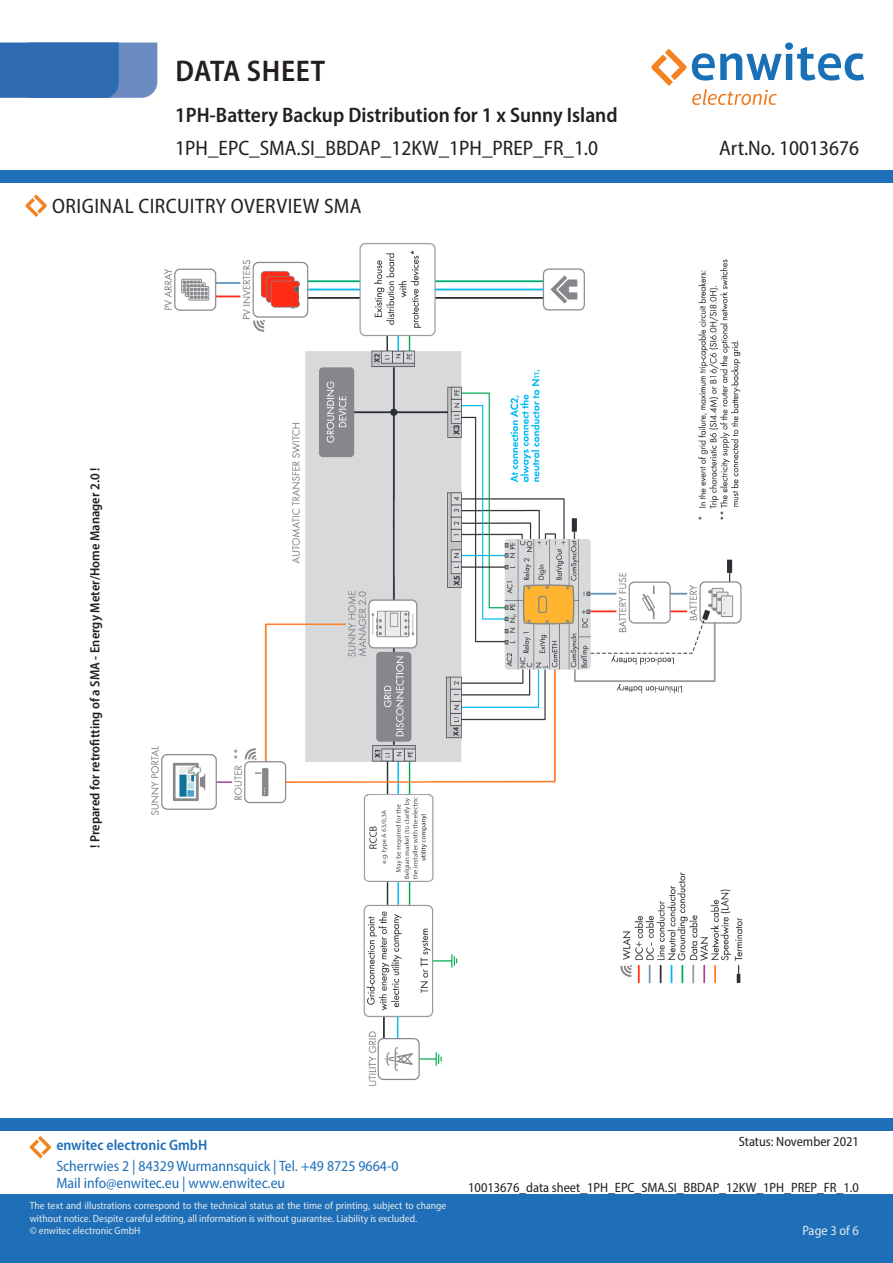
<style>
.page{position:relative;width:893px;height:1263px;background:#fff}
.page>*{position:absolute;margin:0;border:0;box-sizing:border-box;transform-origin:0 0}
.t1{font:600 semi-condensed 30px "Myriad Pro";letter-spacing:.02em;color:#231f20}
.t2{font:semi-condensed 21px "Myriad Pro";color:#231f20}
.t3{font:600 semi-condensed 21px "Myriad Pro";color:#231f20}
.t4{font:semi-condensed 21px "Myriad Pro";letter-spacing:.02em;color:#231f20}
.t5{font:semi-condensed 15px/16.5px "Myriad Pro";color:#1f6fb8}
.t6{font:600 semi-condensed 15px "Myriad Pro";color:#1f6fb8}
.t7{font:semi-condensed 13.5px "Myriad Pro";color:#231f20}
.t8{font:600 semi-condensed 13.5px "Myriad Pro";color:#231f20}
.t9{font:semi-condensed 13.5px "Myriad Pro";color:#e3e9ec}
.t10{font:semi-condensed 10.5px/12.6px "Myriad Pro";color:#e3e9ec}
</style>
<div class="page">
<div style="left:0;top:1195px;width:893px;height:68px;background:#1f6fb8"></div>
<svg style="left:692px;top:89px;width:85px;height:16px"></svg>
<svg style="left:692px;top:43px;width:172px;height:38px"></svg>
<svg style="left:651px;top:49px;width:35px;height:37px"></svg>
<div style="left:0;top:170px;width:893px;height:13px;background:#1f6fb8"></div>
<svg style="left:30px;top:1136px;width:21px;height:22px"></svg>
<div style="left:0;top:1118px;width:893px;height:12px;background:#1f6fb8"></div>
<svg style="left:0;top:43px;width:157px;height:55px;background:#3e73b6"></svg>
<svg style="left:26px;top:194px;width:21px;height:23px"></svg>
<img style="left:151px;top:243px;width:592px;height:843px">
<h1 class="t1" style="left:176px;top:53px;width:151px">DATA SHEET</h1>
<h2 class="t3" style="left:175px;top:102px;width:444px">1PH-Battery Backup Distribution for 1 x Sunny Island</h2>
<h2 class="t2" style="left:175px;top:135px;width:424px">1PH_EPC_SMA.SI_BBDAP_12KW_1PH_PREP_FR_1.0</h2>
<h2 class="t2" style="left:719px;top:135px;width:141px">Art.No. 10013676</h2>
<p class="t4" style="left:52px;top:193px;width:311px">ORIGINAL CIRCUITRY OVERVIEW SMA</p>
<p class="t8" style="left:86px;top:848px;width:382px;rotate:-90deg">! Prepared for retrofitting of a SMA - Energy Meter/Home Manager 2.0 !</p>
<h3 class="t6" style="left:56px;top:1136px;width:152px">enwitec electronic GmbH</h3>
<h3 class="t5" style="left:56px;top:1158px;width:344px">Scherrwies 2 | 84329 Wurmannsquick | Tel. +49 8725 9664-0<br>Mail info@enwitec.eu | www.enwitec.eu</h3>
<p class="t10" style="left:30px;top:1199px;width:418px">The text and illustrations correspond to the technical status at the time of printing, subject to change without notice. Despite careful editing, all information is without guarantee. Liability is excluded.<br>© enwitec electronic GmbH</p>
<p class="t7" style="left:739px;top:1133px;width:122px">Status: November 2021</p>
<p class="t7" style="left:468px;top:1179px;width:392px">10013676_data sheet_1PH_EPC_SMA.SI_BBDAP_12KW_1PH_PREP_FR_1.0</p>
<p class="t9" style="left:802px;top:1222px;width:58px">Page 3 of 6</p>
</div>
